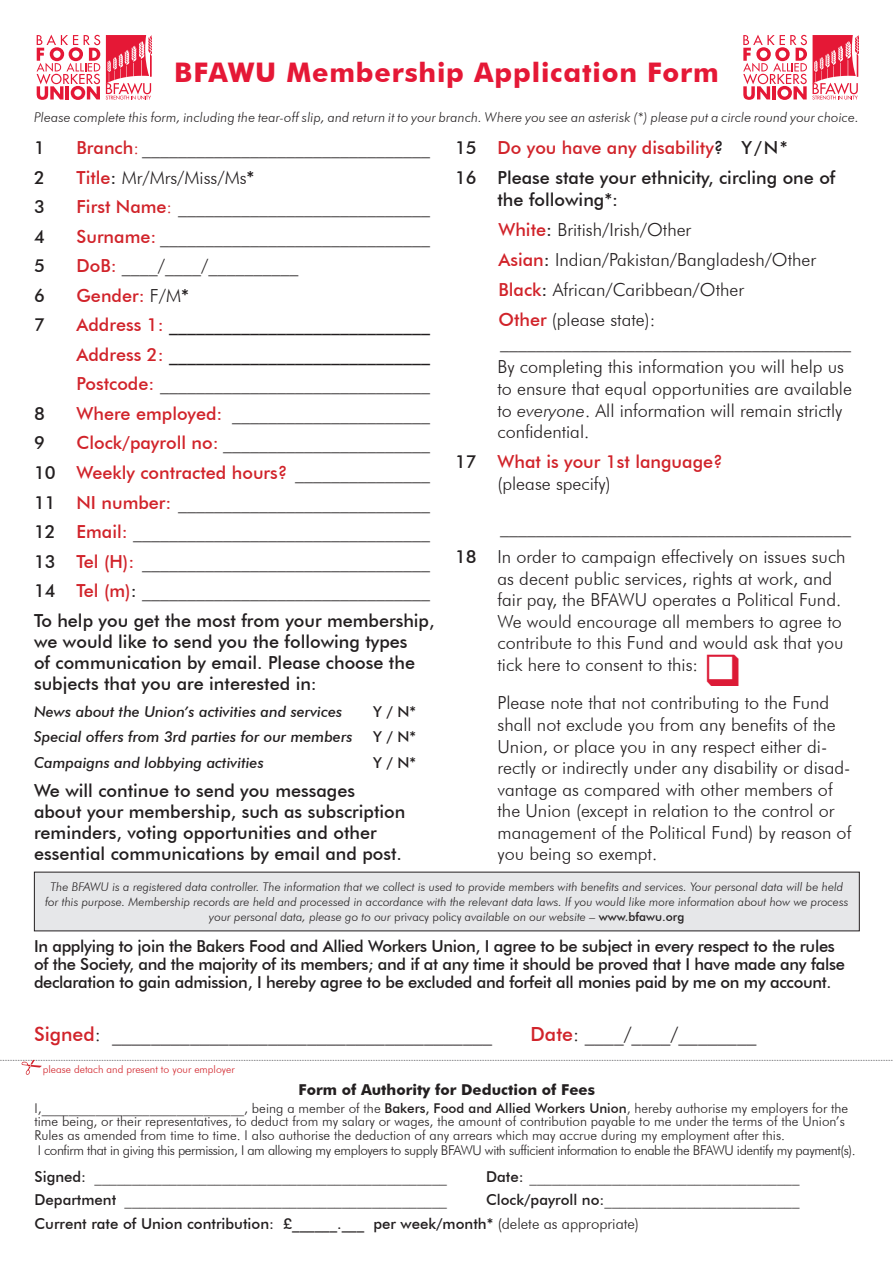
<style>
.page{position:relative;width:893px;height:1263px;background:#fff}
.page>*{position:absolute;margin:0;border:0;box-sizing:border-box;transform-origin:0 0}
.t1{font:700 27px "Futura BT";letter-spacing:.03em;color:#e51836}
.t2{font:300 19.5px "Futura BT";color:#231f20}
.t3{font:300 18px/21.6px "Futura BT";color:#231f20}
.t4{font:500 18px/21px "Futura BT";color:#231f20}
.t5{font:500 18px/21.6px "Futura BT";color:#d1232a}
.t6{font:500 16.5px/18px "Futura BT";letter-spacing:-.02em;color:#231f20}
.t7{font:300 15px "Futura BT";color:#231f20}
.t8{font:italic 500 15px "Futura BT";color:#231f20}
.t9{font:500 15px "Futura BT";color:#231f20}
.t10{font:700 15px "Futura BT";color:#231f20}
.t11{font:300 13.5px/13.5px "Futura BT";color:#231f20}
.t12{font:300 13.5px "Futura BT";letter-spacing:-.03em;color:#231f20}
.t13{font:italic 300 13.5px "Futura BT";letter-spacing:.01em;color:#231f20}
.t14{font:italic 300 12px/15px "Futura BT";color:#231f20;text-align:center}
.t15{font:300 10.5px "Futura BT";color:#d1232a}
.s1{font-weight:500;color:#d1232a}
.s2{color:#d1232a}
.s3{font-weight:500}
.s4{font-weight:300;color:#231f20}
.s5{color:#231f20}
.s6{font-style:italic}
.s7{font-style:normal}
.s8{font-weight:500;font-style:normal}
.s9{font-weight:300}
</style>
<div class="page">
<svg style="left:743px;top:35px;width:116px;height:65px"></svg>
<svg style="left:36px;top:34px;width:70px;height:65px"></svg>
<svg style="left:106px;top:35px;width:46px;height:65px"></svg>
<svg style="left:37px;top:35px;width:63px;height:65px"></svg>
<div style="left:34px;top:872px;width:825px;height:59px;background:#e6e7e9"></div>
<svg style="left:0;top:1060px;width:893px;height:15px"></svg>
<p class="t1" style="left:174px;top:55px;width:546px">BFAWU Membership Application Form</p>
<p class="t13" style="left:34px;top:109px;width:826px">Please complete this form, including the tear-off slip, and return it to your branch. Where you see an asterisk (*) please put a circle round your choice.</p>
<p class="t4" style="left:34px;top:137px;width:12px">1</p>
<p class="t3" style="left:77px;top:137px;width:355px"><span class="s1">Branch</span><span class="s2">:</span> ________________________________</p>
<p class="t4" style="left:34px;top:166px;width:12px">2</p>
<p class="t3" style="left:77px;top:166px;width:180px"><span class="s1">Title</span><span class="s3">:</span> Mr/Mrs/Miss/Ms<span class="s3">*</span></p>
<p class="t4" style="left:34px;top:196px;width:12px">3</p>
<p class="t3" style="left:77px;top:196px;width:355px"><span class="s1">First Name</span><span class="s2">:</span> ____________________________</p>
<p class="t4" style="left:34px;top:226px;width:12px">4</p>
<p class="t3" style="left:77px;top:225px;width:355px"><span class="s1">Surname:</span> ______________________________</p>
<p class="t4" style="left:34px;top:255px;width:12px">5</p>
<p class="t3" style="left:77px;top:255px;width:223px"><span class="s1">DoB:</span> ____/____/__________</p>
<p class="t4" style="left:34px;top:285px;width:12px">6</p>
<p class="t5" style="left:77px;top:284px;width:114px">Gender: <span class="s4">F/M</span><span class="s5">*</span></p>
<p class="t4" style="left:34px;top:314px;width:12px">7</p>
<p class="t4" style="left:77px;top:314px;width:355px"><span class="s2">Address 1:</span> _____________________________</p>
<p class="t4" style="left:77px;top:344px;width:355px"><span class="s2">Address 2:</span> _____________________________</p>
<p class="t3" style="left:77px;top:373px;width:355px"><span class="s1">Postcode:</span> ______________________________</p>
<p class="t4" style="left:34px;top:403px;width:12px">8</p>
<p class="t3" style="left:77px;top:402px;width:355px"><span class="s1">Where employed:</span> ______________________</p>
<p class="t4" style="left:34px;top:432px;width:12px">9</p>
<p class="t3" style="left:77px;top:432px;width:355px"><span class="s1">Clock/payroll no:</span> _______________________</p>
<p class="t5" style="left:34px;top:462px;width:398px"><span class="s5">10</span> Weekly contracted hours? <span class="s4">_______________</span></p>
<p class="t3" style="left:34px;top:491px;width:397px"><span class="s3">11</span> <span class="s1">NI number:</span> ____________________________</p>
<p class="t3" style="left:34px;top:521px;width:397px"><span class="s3">12</span> <span class="s1">Email:</span> _________________________________</p>
<p class="t3" style="left:34px;top:550px;width:397px"><span class="s3">13</span> <span class="s1">Tel (H):</span> ________________________________</p>
<p class="t3" style="left:34px;top:580px;width:398px"><span class="s3">14</span> <span class="s1">Tel (m)</span><span class="s3">:</span> ________________________________</p>
<p class="t4" style="left:34px;top:610px;width:402px">To help you get the most from your membership, we would like to send you the following types<br>of communication by email. Please choose the subjects that you are interested in:</p>
<p class="t8" style="left:34px;top:703px;width:310px">News about the Union’s activities and services</p>
<p class="t9" style="left:373px;top:703px;width:45px">Y / N*</p>
<p class="t8" style="left:34px;top:728px;width:320px">Special offers from 3rd parties for our members</p>
<p class="t9" style="left:373px;top:728px;width:45px">Y / N*</p>
<p class="t8" style="left:34px;top:753px;width:231px">Campaigns and lobbying activities</p>
<p class="t9" style="left:373px;top:753px;width:45px">Y / N*</p>
<p class="t4" style="left:34px;top:780px;width:373px">We will continue to send you messages about your membership, such as subscription reminders, voting opportunities and other essential communications by email and post.</p>
<p class="t5" style="left:455px;top:137px;width:334px"><span class="s5">15</span> Do you have any disability<span class="s5">? Y/N*</span></p>
<p class="t4" style="left:497px;top:167px;width:339px;line-height:21.6px;text-indent:-43px">16 Please state your ethnicity, circling one of the following*:</p>
<p class="t3" style="left:498px;top:218px;width:194px"><span class="s1">White</span><span class="s3">:</span> British/Irish/Other</p>
<p class="t3" style="left:498px;top:248px;width:319px"><span class="s1">Asian</span><span class="s3">:</span> Indian/Pakistan/Bangladesh/Other</p>
<p class="t3" style="left:498px;top:279px;width:247px"><span class="s1">Black</span><span class="s3">:</span> African/Caribbean/Other</p>
<p class="t3" style="left:498px;top:309px;width:158px"><span class="s1">Other</span> (please state):</p>
<p class="t3" style="left:500px;top:330px;width:352px">_______________________________________</p>
<p class="t3" style="left:497px;top:356px;width:356px">By completing this information you will help us to ensure that equal opportunities are available to <span class="s6">everyone</span>. All information will remain strictly confidential.</p>
<p class="t5" style="left:497px;top:451px;width:227px;text-indent:-43px"><span class="s5">17</span> What is your 1st language? <span class="s4">(please specify)</span></p>
<p class="t3" style="left:500px;top:515px;width:352px">_______________________________________</p>
<p class="t3" style="left:497px;top:546px;width:350px;text-indent:-43px"><span class="s3">18</span> In order to campaign effectively on issues such as decent public services, rights at work, and fair pay, the BFAWU operates a Political Fund.<br>We would encourage all members to agree to contribute to this Fund and would ask that you tick here to consent to this:</p>
<p class="t3" style="left:497px;top:692px;width:355px">Please note that not contributing to the Fund shall not exclude you from any benefits of the Union, or place you in any respect either di&shy;rectly or indirectly under any disability or disad&shy;vantage as compared with other members of the Union (except in relation to the control or management of the Political Fund) by reason of you being so exempt.</p>
<p class="t14" style="left:45px;top:879px;width:805px">The BFAWU is a registered data controller. The information that we collect is used to provide members with benefits and services. Your personal data will be held for this purpose. Membership records are held and processed in accordance with the relevant data laws. If you would like more information about how we process your personal data, please go to our <span class="s7">privacy policy</span> available on our website – <span class="s8">www.bfawu.org</span></p>
<p class="t6" style="left:34px;top:937px;width:812px">In applying to join the Bakers Food and Allied Workers Union, I agree to be subject in every respect to the rules of the Society, and the majority of its members; and if at any time it should be proved that I have made any false declaration to gain admission, I hereby agree to be excluded and forfeit all monies paid by me on my account.</p>
<p class="t2" style="left:34px;top:1022px;width:460px"><span class="s1">Signed</span>: _______________________________________</p>
<p class="t2" style="left:531px;top:1022px;width:227px"><span class="s1">Date</span>: ____/____/________</p>
<p class="t15" style="left:43px;top:1063px;width:193px">please detach and present to your employer</p>
<p class="t10" style="left:299px;top:1081px;width:298px">Form of Authority for Deduction of Fees</p>
<p class="t11" style="left:35px;top:1101px;width:815px">I,______________________________, being a member of the <span class="s3">Bakers, Food and Allied Workers Union</span>, hereby authorise my employers for the time being, or their representatives, to deduct from my salary or wages, the amount of contribution payable to me under the terms of the Union’s<br>Rules as amended from time to time. I also authorise the deduction of any arrears which may accrue during my employment after this.</p>
<p class="t12" style="left:38px;top:1142px;width:819px">I confirm that in giving this permission, I am allowing my employers to supply BFAWU with sufficient information to enable the BFAWU identify my payment(s).</p>
<p class="t7" style="left:35px;top:1168px;width:414px"><span class="s3">Signed:</span> _______________________________________________</p>
<p class="t7" style="left:486px;top:1168px;width:315px"><span class="s3">Date:</span> ____________________________________</p>
<p class="t7" style="left:35px;top:1191px;width:414px"><span class="s3">Department</span> ___________________________________________</p>
<p class="t7" style="left:486px;top:1191px;width:315px"><span class="s3">Clock/payroll no:</span>__________________________</p>
<p class="t9" style="left:35px;top:1214px;width:606px">Current rate of Union contribution: £______.___ per week/month* <span class="s9">(delete as appropriate)</span></p>
</div>
